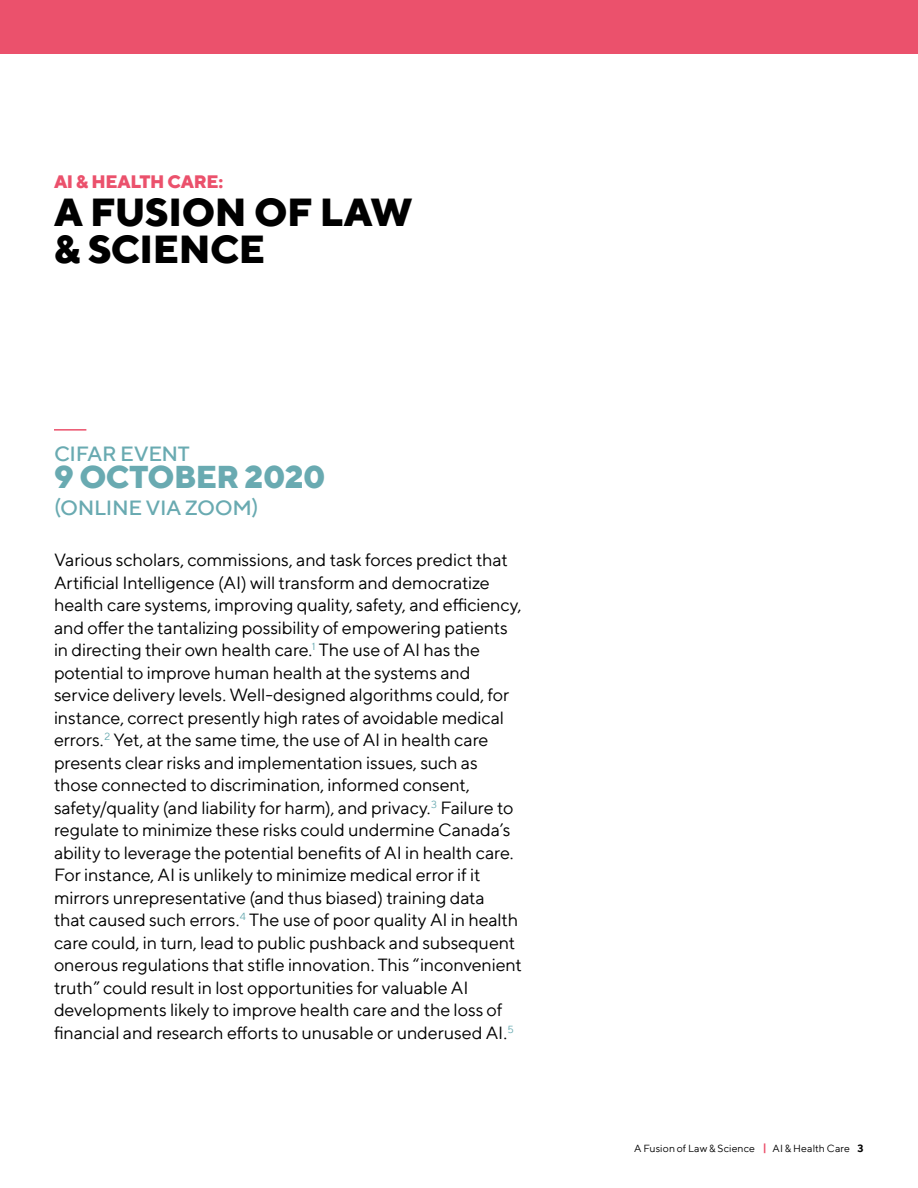
<style>
.page{position:relative;width:918px;height:1188px;background:#fff}
.page>*{position:absolute;margin:0;border:0;box-sizing:border-box;transform-origin:0 0}
.h1_-_header-programs{font:800 39px/37.5px "TT Norms";letter-spacing:-.01em;color:#000}
.h2_Main_header_-_exl{font:800 31.5px "TT Norms";letter-spacing:-.02em;color:#69aab1}
.h2_Main_header_-_exl-2{font:500 21px "TT Norms";letter-spacing:-.02em;color:#69aab1}
.P_intro{font:18px/22.5px "TT Norms";letter-spacing:-.01em;color:#000}
.Preheader_-_subhead2{font:800 18px "TT Norms";letter-spacing:-.02em;color:#eb516c}
.t1{font:10.5px "TT Norms";letter-spacing:.005em;color:#000}
.s1{font-weight:700;color:#eb516c}
.s2{font-weight:700}
</style>
<div class="page">
<div style="left:0;top:0;width:918px;height:54px;background:#eb516c"></div>
<hr style="left:54px;top:429px;width:32px;height:2px;background:#eb516c">
<p class="Preheader_-_subhead2" style="left:54px;top:170px;width:171px">AI &amp; HEALTH CARE:</p>
<p class="h1_-_header-programs" style="left:54px;top:192px;width:360px">A FUSION OF LAW &amp; SCIENCE</p>
<p class="h2_Main_header_-_exl-2" style="left:54px;top:441px;width:137px">CIFAR EVENT</p>
<p class="h2_Main_header_-_exl" style="left:54px;top:457px;width:273px">9 OCTOBER 2020</p>
<p class="h2_Main_header_-_exl-2" style="left:54px;top:495px;width:206px">(ONLINE VIA ZOOM)</p>
<p class="P_intro" style="left:54px;top:548px;width:470px">Various scholars, commissions, and task forces predict that Artificial Intelligence (AI) will transform and democratize health care systems, improving quality, safety, and efficiency, and offer the tantalizing possibility of empowering patients in directing their own health care.<sup>1</sup> The use of AI has the potential to improve human health at the systems and service delivery levels. Well-designed algorithms could, for instance, correct presently high rates of avoidable medical errors.<sup>2</sup> Yet, at the same time, the use of AI in health care presents clear risks and implementation issues, such as those connected to discrimination, informed consent, safety/quality (and liability for harm), and privacy.<sup>3</sup> Failure to regulate to minimize these risks could undermine Canada’s ability to leverage the potential benefits of AI in health care.<br>For instance, AI is unlikely to minimize medical error if it mirrors unrepresentative (and thus biased) training data<br>that caused such errors.<sup>4</sup> The use of poor quality AI in health care could, in turn, lead to public pushback and subsequent onerous regulations that stifle innovation. This “inconvenient truth” could result in lost opportunities for valuable AI developments likely to improve health care and the loss of financial and research efforts to unusable or underused AI.<sup>5</sup></p>
<p class="t1" style="left:634px;top:1142px;width:231px">A Fusion of Law &amp; Science <span class="s1">|</span> AI &amp; Health Care <span class="s2">3</span></p>
</div>
